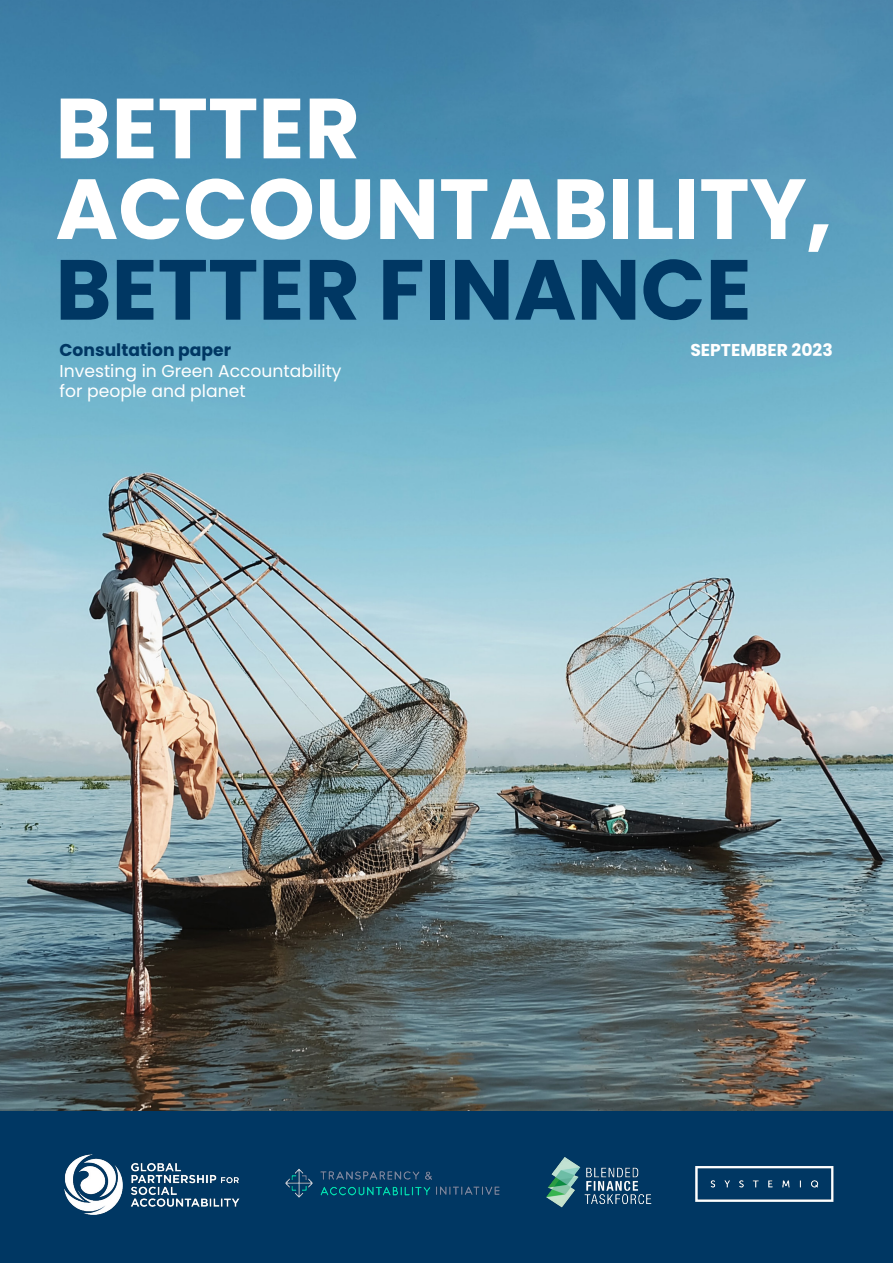
<style>
.page{position:relative;width:893px;height:1263px;background:#fff}
.page>*{position:absolute;margin:0;border:0;box-sizing:border-box;transform-origin:0 0}
.t1{font:700 85.2px/80.7px "Poppins";color:#fff}
.t2{font:700 85.2px "Poppins";color:#003763}
.t3{font:17.25px/20.5px "Poppins";color:#fff}
.t4{font:700 17.25px "Poppins";color:#003763}
.t5{font:700 17.25px "Poppins";color:#fff}
</style>
<div class="page">
<img style="left:0;top:0;width:893px;height:1111px">
<div style="left:0;top:1111px;width:893px;height:152px;background:#003763"></div>
<img style="left:285px;top:1168px;width:215px;height:30px">
<img style="left:546px;top:1157px;width:105px;height:50px">
<img style="left:64px;top:1154px;width:175px;height:61px">
<img style="left:695px;top:1166px;width:138px;height:36px">
<h1 class="t1" style="left:55px;top:89px;width:777px">BETTER<br>ACCOUNTABILITY,</h1>
<h1 class="t2" style="left:55px;top:240px;width:698px">BETTER FINANCE</h1>
<p class="t5" style="left:690px;top:340px;width:144px">SEPTEMBER 2023</p>
<p class="t4" style="left:60px;top:340px;width:173px">Consultation paper</p>
<p class="t3" style="left:60px;top:361px;width:284px">Investing in Green Accountability for people and planet</p>
</div>
